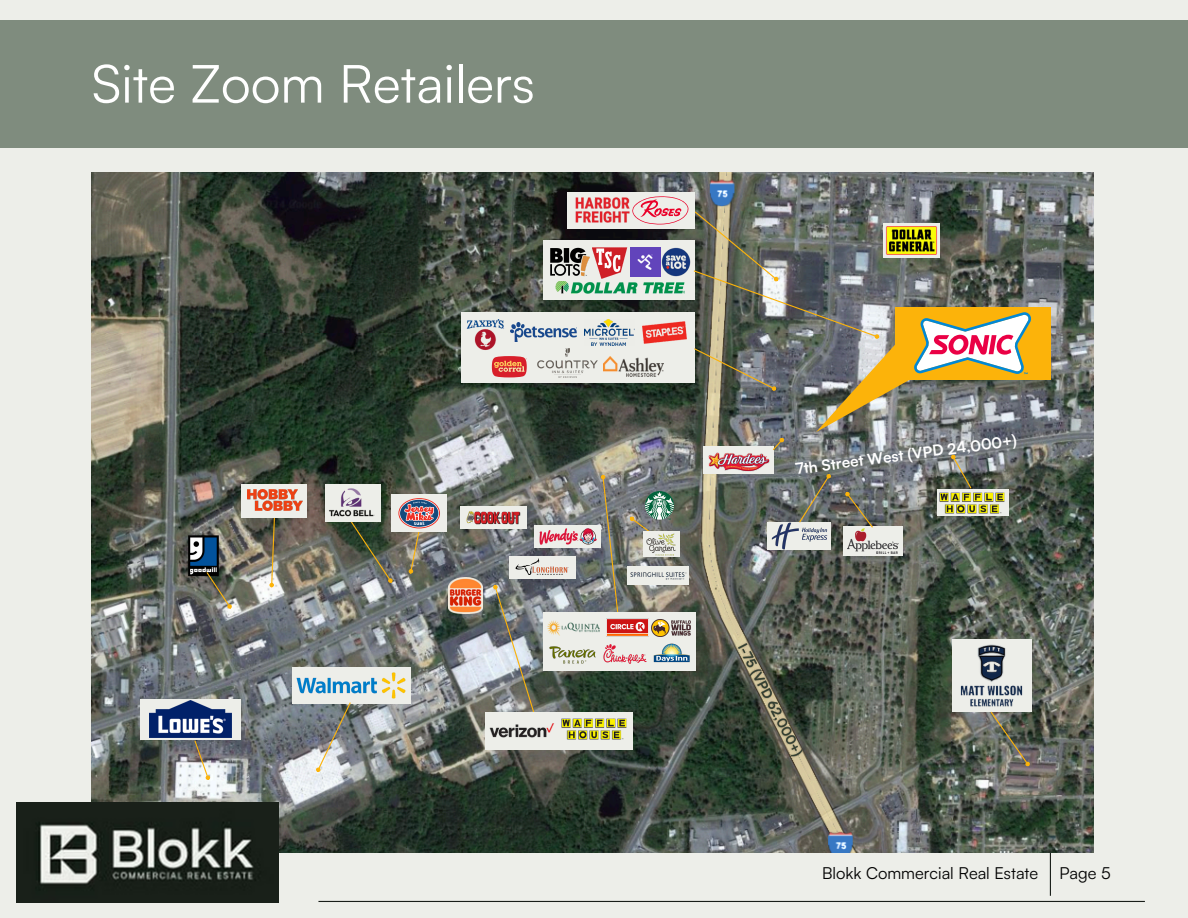
<style>
.page{position:relative;width:1188px;height:918px;background:#edeee9}
.page>*{position:absolute;margin:0;border:0;box-sizing:border-box;transform-origin:0 0}
.t1{font:52.5px "Satoshi";color:#fff}
.t2{font:16.5px "Satoshi";color:#000}
.t3{font:700 15.15px "Satoshi";color:#fff}
</style>
<div class="page">
<div style="left:0;top:20px;width:1188px;height:128px;background:#7f8c7e"></div>
<hr style="left:318px;top:901px;width:827px;height:1px;background:#191e19">
<hr style="left:1050px;top:853px;width:1px;height:43px;background:#191e19">
<img style="left:92px;top:173px;width:1001px;height:679px">
<img style="left:16px;top:803px;width:262px;height:100px">
<div style="left:895px;top:307px;width:155px;height:72px;background:#fcb30a"></div>
<div style="left:461px;top:313px;width:234px;height:70px;background:#edeee9"></div>
<div style="left:544px;top:240px;width:151px;height:60px;background:#edeee9"></div>
<div style="left:568px;top:192px;width:127px;height:36px;background:#edeee9"></div>
<img style="left:575px;top:197px;width:53px;height:26px">
<img style="left:550px;top:247px;width:40px;height:29px">
<img style="left:592px;top:247px;width:35px;height:32px">
<img style="left:555px;top:281px;width:73px;height:13px">
<img style="left:466px;top:319px;width:38px;height:31px">
<svg style="left:492px;top:356px;width:35px;height:21px"></svg>
<img style="left:538px;top:348px;width:60px;height:29px">
<img style="left:510px;top:323px;width:67px;height:19px">
<img style="left:584px;top:319px;width:44px;height:26px">
<img style="left:603px;top:356px;width:25px;height:20px">
<div style="left:843px;top:526px;width:60px;height:30px;background:#edeee9"></div>
<img style="left:848px;top:534px;width:50px;height:19px">
<div style="left:767px;top:522px;width:64px;height:27px;background:#edeee9"></div>
<img style="left:770px;top:534px;width:59px;height:16px">
<img style="left:628px;top:196px;width:403px;height:338px">
<img style="left:637px;top:529px;width:47px;height:31px">
<div style="left:627px;top:566px;width:62px;height:19px;background:#edeee9"></div>
<img style="left:630px;top:572px;width:57px;height:8px">
<svg style="left:601px;top:475px;width:18px;height:137px;background:#7a7b71"></svg>
<div style="left:544px;top:612px;width:152px;height:58px;background:#edeee9"></div>
<img style="left:547px;top:620px;width:53px;height:15px">
<img style="left:549px;top:646px;width:47px;height:18px">
<img style="left:606px;top:618px;width:42px;height:19px">
<img style="left:603px;top:644px;width:44px;height:20px">
<img style="left:653px;top:643px;width:37px;height:20px">
<img style="left:652px;top:619px;width:38px;height:18px">
<div style="left:461px;top:506px;width:66px;height:23px;background:#edeee9"></div>
<img style="left:466px;top:511px;width:54px;height:13px">
<div style="left:509px;top:557px;width:66px;height:22px;background:#edeee9"></div>
<img style="left:515px;top:558px;width:54px;height:17px">
<div style="left:535px;top:525px;width:66px;height:23px;background:#edeee9"></div>
<img style="left:539px;top:528px;width:58px;height:17px">
<img style="left:493px;top:585px;width:44px;height:127px">
<div style="left:485px;top:712px;width:147px;height:38px;background:#edeee9"></div>
<img style="left:561px;top:719px;width:66px;height:21px">
<img style="left:489px;top:724px;width:65px;height:14px">
<img style="left:449px;top:577px;width:33px;height:36px">
<div style="left:392px;top:495px;width:55px;height:37px;background:#edeee9"></div>
<svg style="left:398px;top:498px;width:42px;height:30px"></svg>
<svg style="left:399px;top:499px;width:40px;height:28px"></svg>
<div style="left:400px;top:500px;width:38px;height:27px;background:#134a7c;border-radius:50%"></div>
<svg style="left:404px;top:502px;width:30px;height:72px"></svg>
<svg style="left:349px;top:520px;width:45px;height:64px;background:#575f51"></svg>
<div style="left:325px;top:485px;width:55px;height:37px;background:#edeee9"></div>
<img style="left:329px;top:488px;width:46px;height:29px">
<svg style="left:269px;top:517px;width:7px;height:70px"></svg>
<div style="left:241px;top:484px;width:66px;height:33px;background:#edeee9"></div>
<img style="left:247px;top:489px;width:55px;height:22px">
<img style="left:188px;top:536px;width:31px;height:40px">
<svg style="left:205px;top:571px;width:28px;height:39px"></svg>
<div style="left:292px;top:668px;width:118px;height:36px;background:#edeee9"></div>
<img style="left:291px;top:672px;width:120px;height:28px">
<svg style="left:316px;top:702px;width:36px;height:70px"></svg>
<div style="left:140px;top:700px;width:101px;height:40px;background:#edeee9"></div>
<svg style="left:193px;top:740px;width:17px;height:40px"></svg>
<img style="left:149px;top:701px;width:82px;height:37px">
<div style="left:952px;top:640px;width:79px;height:72px;background:#edeee9"></div>
<img style="left:960px;top:644px;width:63px;height:63px">
<svg style="left:990px;top:710px;width:42px;height:58px;background:#6d6e61"></svg>
<img style="left:729px;top:638px;width:80px;height:128px">
<p class="t1" style="left:92px;top:50px;width:445px">Site Zoom Retailers</p>
<p class="t3" style="left:795px;top:458px;width:224px;rotate:-7deg">7th Street West (VPD 24,000+)</p>
<p class="t2" style="left:822px;top:862px;width:218px">Blokk Commercial Real Estate</p>
<p class="t2" style="left:1059px;top:862px;width:53px">Page 5</p>
</div>
